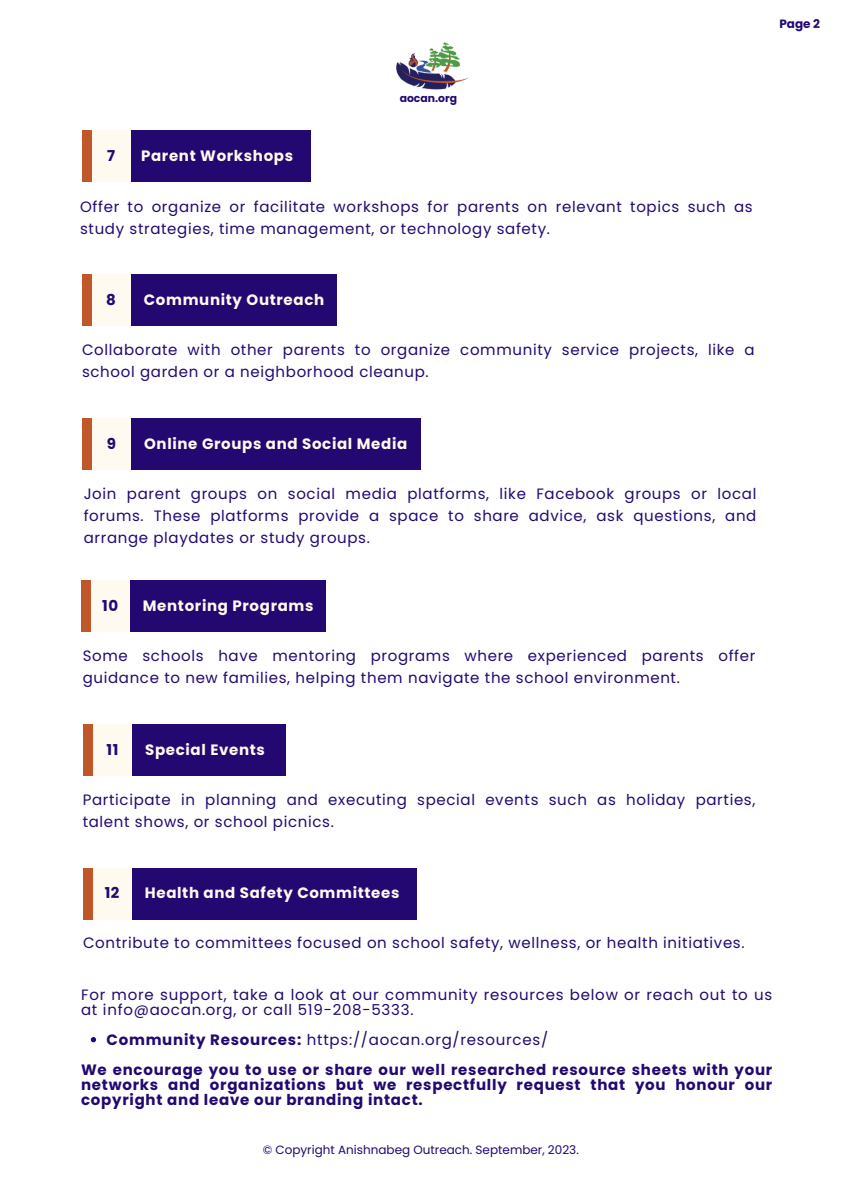
<style>
.page{position:relative;width:842px;height:1191px;background:#fff}
.page>*{position:absolute;margin:0;border:0;box-sizing:border-box;transform-origin:0 0}
.t1{font:15px/21.7px "Poppins";letter-spacing:.045em;color:#230871}
.t2{font:700 15px/15px "Poppins";letter-spacing:.05em;color:#230871;text-align:justify}
.t3{font:700 15px "Poppins";letter-spacing:.045em;color:#fffaf0}
.t4{font:12px "Poppins";color:#230871}
.t5{font:700 12px "Poppins";color:#230871}
.t6{font:700 10.8px "Poppins";color:#230871}
.s1{font-weight:700}
</style>
<div class="page">
<img style="left:396px;top:43px;width:72px;height:47px">
<div style="left:131px;top:131px;width:180px;height:51px;background:#230871"></div>
<div style="left:92px;top:131px;width:39px;height:51px;background:#fffaf0"></div>
<div style="left:131px;top:274px;width:206px;height:52px;background:#230871"></div>
<div style="left:92px;top:274px;width:39px;height:52px;background:#fffaf0"></div>
<div style="left:131px;top:418px;width:289px;height:51px;background:#230871"></div>
<div style="left:92px;top:418px;width:39px;height:51px;background:#fffaf0"></div>
<div style="left:130px;top:580px;width:196px;height:52px;background:#230871"></div>
<div style="left:91px;top:580px;width:39px;height:52px;background:#fffaf0"></div>
<div style="left:132px;top:724px;width:154px;height:51px;background:#230871"></div>
<div style="left:93px;top:724px;width:39px;height:51px;background:#fffaf0"></div>
<div style="left:132px;top:867px;width:285px;height:52px;background:#230871"></div>
<div style="left:93px;top:867px;width:39px;height:52px;background:#fffaf0"></div>
<div style="left:82px;top:274px;width:10px;height:52px;background:#bf5729"></div>
<div style="left:82px;top:130px;width:10px;height:52px;background:#bf5729"></div>
<div style="left:82px;top:418px;width:10px;height:51px;background:#bf5729"></div>
<div style="left:81px;top:580px;width:10px;height:52px;background:#bf5729"></div>
<div style="left:83px;top:724px;width:10px;height:51px;background:#bf5729"></div>
<div style="left:83px;top:867px;width:10px;height:52px;background:#bf5729"></div>
<svg style="left:91px;top:1037px;width:5px;height:5px"></svg>
<p class="t5" style="left:779px;top:15px;width:42px">Page 2</p>
<p class="t2" style="left:107px;top:148px;width:10px">7</p>
<p class="t3" style="left:141px;top:145px;width:154px">Parent Workshops</p>
<p class="t6" style="left:400px;top:90px;width:59px">aocan.org</p>
<p class="t1" style="left:80px;top:196px;width:674px">Offer to organize or facilitate workshops for parents on relevant topics such as study strategies, time management, or technology safety.</p>
<p class="t2" style="left:106px;top:292px;width:11px">8</p>
<p class="t3" style="left:144px;top:289px;width:182px">Community Outreach</p>
<p class="t1" style="left:82px;top:339px;width:674px">Collaborate with other parents to organize community service projects, like a school garden or a neighborhood cleanup.</p>
<p class="t2" style="left:107px;top:436px;width:11px">9</p>
<p class="t3" style="left:144px;top:433px;width:265px">Online Groups and Social Media</p>
<p class="t1" style="left:84px;top:483px;width:674px;text-align:justify">Join parent groups on social media platforms, like Facebook groups or local forums. These platforms provide a space to share advice, ask questions, and arrange playdates or study groups.</p>
<p class="t2" style="left:102px;top:598px;width:18px">10</p>
<p class="t3" style="left:143px;top:595px;width:172px">Mentoring Programs</p>
<p class="t1" style="left:83px;top:645px;width:674px">Some schools have mentoring programs where experienced parents offer guidance to new families, helping them navigate the school environment.</p>
<p class="t2" style="left:106px;top:742px;width:13px">11</p>
<p class="t3" style="left:145px;top:739px;width:121px">Special Events</p>
<p class="t1" style="left:83px;top:788px;width:674px">Participate in planning and executing special events such as holiday parties, talent shows, or school picnics.</p>
<p class="t2" style="left:105px;top:885px;width:16px">12</p>
<p class="t3" style="left:145px;top:882px;width:256px">Health and Safety Committees</p>
<p class="t1" style="left:83px;top:932px;width:663px">Contribute to committees focused on school safety, wellness, or health initiatives.</p>
<p class="t1" style="left:81px;top:987px;width:693px;line-height:15px">For more support, take a look at our community resources below or reach out to us at info@aocan.org, or call 519-208-5333.</p>
<p class="t1" style="left:107px;top:1029px;width:443px"><span class="s1">Community Resources:</span> https://aocan.org/resources/</p>
<p class="t2" style="left:81px;top:1062px;width:693px">We encourage you to use or share our well researched resource sheets with your networks and organizations but we respectfully request that you honour our copyright and leave our branding intact.</p>
<p class="t4" style="left:263px;top:1140px;width:318px">© Copyright Anishnabeg Outreach. September, 2023.</p>
</div>
